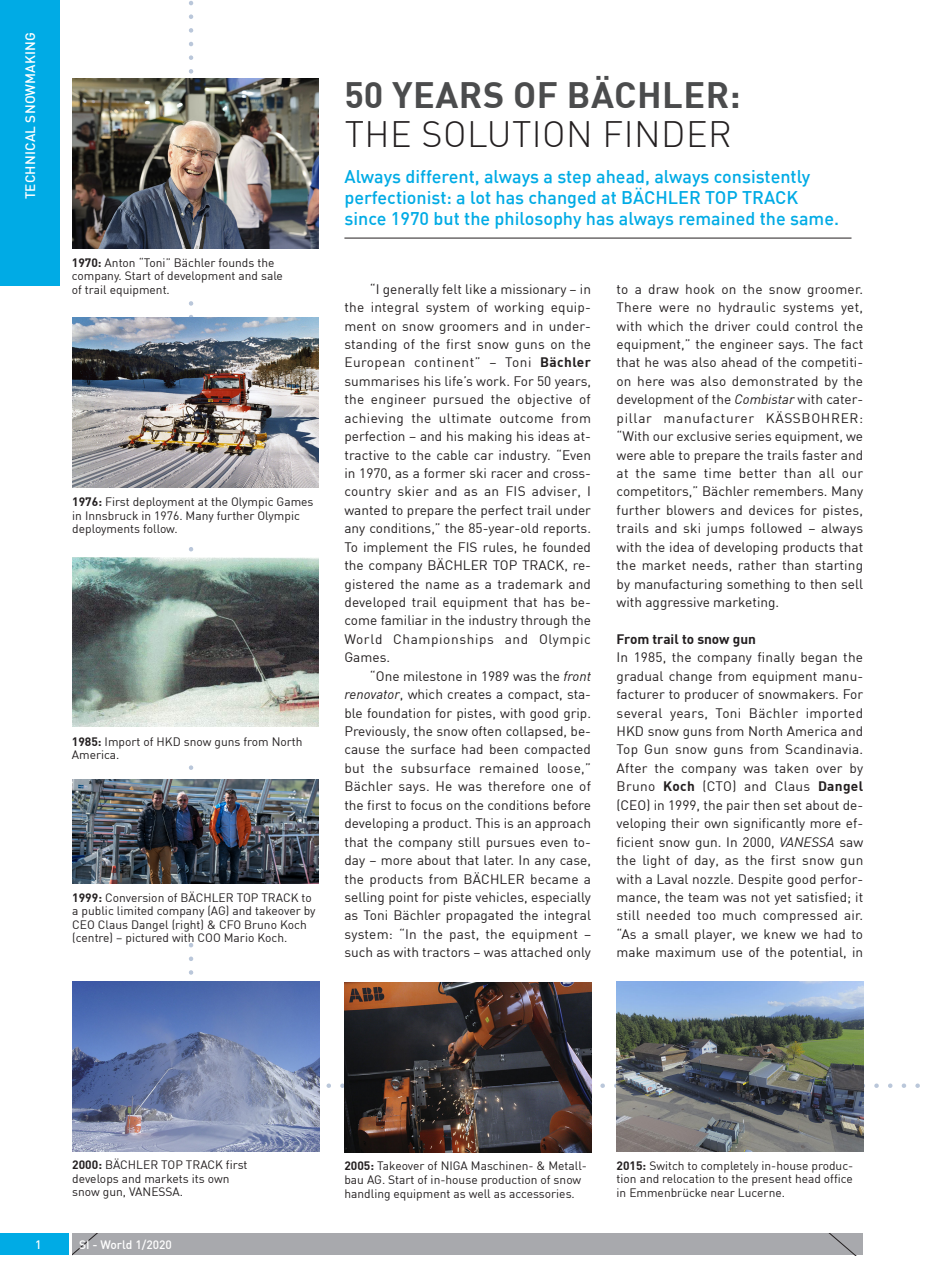
<style>
.page{position:relative;width:927px;height:1285px;background:#fff}
.page>*{position:absolute;margin:0;border:0;box-sizing:border-box;transform-origin:0 0}
.Headline{font:700 36px "DIN";letter-spacing:.015em;color:#4b4c4d}
.Headline-2{font:300 36px "DIN";letter-spacing:.015em;color:#231f20}
.Subheadline{font:500 18px/21px "DIN";color:#00abe5}
.Fließtext{font:13.5px/18.5px "DIN";color:#231f20;text-align:justify}
.Rubrik-Titel{font:500 13.5px "DIN";letter-spacing:.015em;color:#fff}
.Fließtext-2{font:700 13.5px "DIN";color:#231f20}
.Bildtext{font:12px/13.5px "DIN";color:#231f20}
.Fußzeile{font:500 12px "DIN";color:#fff}
.Pagina{font:500 12px "DIN";color:#fff}
.s1{font-weight:700}
.s2{font-style:italic}
</style>
<div class="page">
<div style="left:72px;top:1233px;width:791px;height:21px;background:#a8a9ad"></div>
<svg style="left:319px;top:1083px;width:601px;height:4px"></svg>
<svg style="left:189px;top:1px;width:4px;height:974px"></svg>
<div style="left:0;top:1233px;width:68px;height:21px;background:#00abe5"></div>
<div style="left:0;top:0;width:60px;height:286px;background:#00abe5"></div>
<hr style="left:344px;top:238px;width:507px;height:1px;background:#231f20">
<div style="left:72px;top:248px;width:246px;height:49px;background:#fff"></div>
<img style="left:72px;top:78px;width:247px;height:170px">
<img style="left:72px;top:318px;width:247px;height:170px">
<div style="left:72px;top:488px;width:247px;height:49px;background:#fff"></div>
<img style="left:72px;top:557px;width:247px;height:170px">
<div style="left:72px;top:727px;width:246px;height:32px;background:#fff"></div>
<div style="left:72px;top:883px;width:247px;height:60px;background:#fff"></div>
<img style="left:72px;top:981px;width:247px;height:169px">
<img style="left:344px;top:982px;width:247px;height:170px">
<img style="left:617px;top:981px;width:247px;height:170px">
<img style="left:72px;top:779px;width:247px;height:104px">
<p class="Rubrik-Titel" style="left:22px;top:199px;width:169px;rotate:-90deg">TECHNICAL SNOWMAKING</p>
<p class="Bildtext" style="left:72px;top:255px;width:213px"><span class="s1">1970:</span> Anton “Toni” Bächler founds the company. Start of development and sale of trail equipment.</p>
<p class="Bildtext" style="left:72px;top:495px;width:243px"><span class="s1">1976:</span> First deployment at the Olympic Games in Innsbruck in 1976. Many further Olympic deployments follow.</p>
<p class="Bildtext" style="left:72px;top:734px;width:232px"><span class="s1">1985:</span> Import of HKD snow guns from North<br>America.</p>
<p class="Bildtext" style="left:72px;top:890px;width:245px"><span class="s1">1999:</span> Conversion of BÄCHLER TOP TRACK to a public limited company (AG) and takeover by CEO Claus Dangel (right) &amp; CFO Bruno Koch (centre) – pictured with COO Mario Koch.</p>
<p class="Headline" style="left:344px;top:71px;width:398px">50 YEARS OF BÄCHLER:</p>
<p class="Headline-2" style="left:345px;top:112px;width:389px">THE SOLUTION FINDER</p>
<p class="Subheadline" style="left:344px;top:165px;width:496px">Always different, always a step ahead, always consistently perfectionist: a lot has changed at BÄCHLER TOP TRACK since 1970 but the philosophy has always remained the same.</p>
<p class="Fließtext" style="left:344px;top:279px;width:248px;text-indent:26px">“I generally felt like a missionary – in the integral system of working equip&shy;ment on snow groomers and in under&shy;standing of the first snow guns on the European continent” – Toni <span class="s1">Bächler </span>summarises his life’s work. For 50 years, the engineer pursued the objective of achieving the ultimate outcome from perfection – and his making his ideas at&shy;tractive to the cable car industry. “Even in 1970, as a former ski racer and cross&shy;country skier and as an FIS adviser, I wanted to prepare the perfect trail under any conditions,” the 85-year-old reports.<br>To implement the FIS rules, he founded the company BÄCHLER TOP TRACK, re&shy;gistered the name as a trademark and developed trail equipment that has be&shy;come familiar in the industry through the World Championships and Olympic Games.</p>
<p class="Fließtext" style="left:344px;top:666px;width:248px;text-indent:26px">“One milestone in 1989 was the <span class="s2">front renovator</span>, which creates a compact, sta&shy;ble foundation for pistes, with good grip.<br>Previously, the snow often collapsed, be&shy;cause the surface had been compacted but the subsurface remained loose,” Bächler says. He was therefore one of the first to focus on the conditions before developing a product. This is an approach that the company still pursues even to&shy;day – more about that later. In any case, the products from BÄCHLER became a selling point for piste vehicles, especially as Toni Bächler propagated the integral system: “In the past, the equipment – such as with tractors – was attached only</p>
<p class="Fließtext" style="left:617px;top:279px;width:248px">to a draw hook on the snow groomer.<br>There were no hydraulic systems yet, with which the driver could control the equipment,” the engineer says. The fact that he was also ahead of the competiti&shy;on here was also demonstrated by the development of the <span class="s2">Combistar</span> with cater&shy;pillar manufacturer KÄSSBOHRER: “With our exclusive series equipment, we were able to prepare the trails faster and at the same time better than all our competitors,” Bächler remembers. Many further blowers and devices for pistes, trails and ski jumps followed – always with the idea of developing products that the market needs, rather than starting by manufacturing something to then sell with aggressive marketing.</p>
<p class="Fließtext-2" style="left:617px;top:630px;width:141px">From trail to snow gun</p>
<p class="Fließtext" style="left:617px;top:648px;width:248px">In 1985, the company finally began the gradual change from equipment manu&shy;facturer to producer of snowmakers. For several years, Toni Bächler imported HKD snow guns from North America and Top Gun snow guns from Scandinavia.<br>After the company was taken over by Bruno <span class="s1">Koch</span> (CTO) and Claus <span class="s1">Dangel </span>(CEO) in 1999, the pair then set about de&shy;veloping their own significantly more ef&shy;ficient snow gun. In 2000, <span class="s2">VANESSA</span> saw the light of day, as the first snow gun with a Laval nozzle. Despite good perfor&shy;mance, the team was not yet satisfied; it still needed too much compressed air. “As a small player, we knew we had to make maximum use of the potential, in</p>
<p class="Pagina" style="left:35px;top:1236px;width:8px">1</p>
<p class="Bildtext" style="left:72px;top:1157px;width:177px"><span class="s1">2000:</span> BÄCHLER TOP TRACK first develops and markets its own snow gun, VANESSA.</p>
<p class="Bildtext" style="left:344px;top:1158px;width:244px"><span class="s1">2005:</span> Takeover of NIGA Maschinen- &amp; Metall&shy;bau AG. Start of in-house production of snow handling equipment as well as accessories.</p>
<p class="Bildtext" style="left:617px;top:1158px;width:238px;text-align:justify"><span class="s1">2015:</span> Switch to completely in-house produc&shy;tion and relocation to the present head office in Emmenbrücke near Lucerne.</p>
<p class="Fußzeile" style="left:79px;top:1236px;width:94px">SI - World 1/2020</p>
</div>
